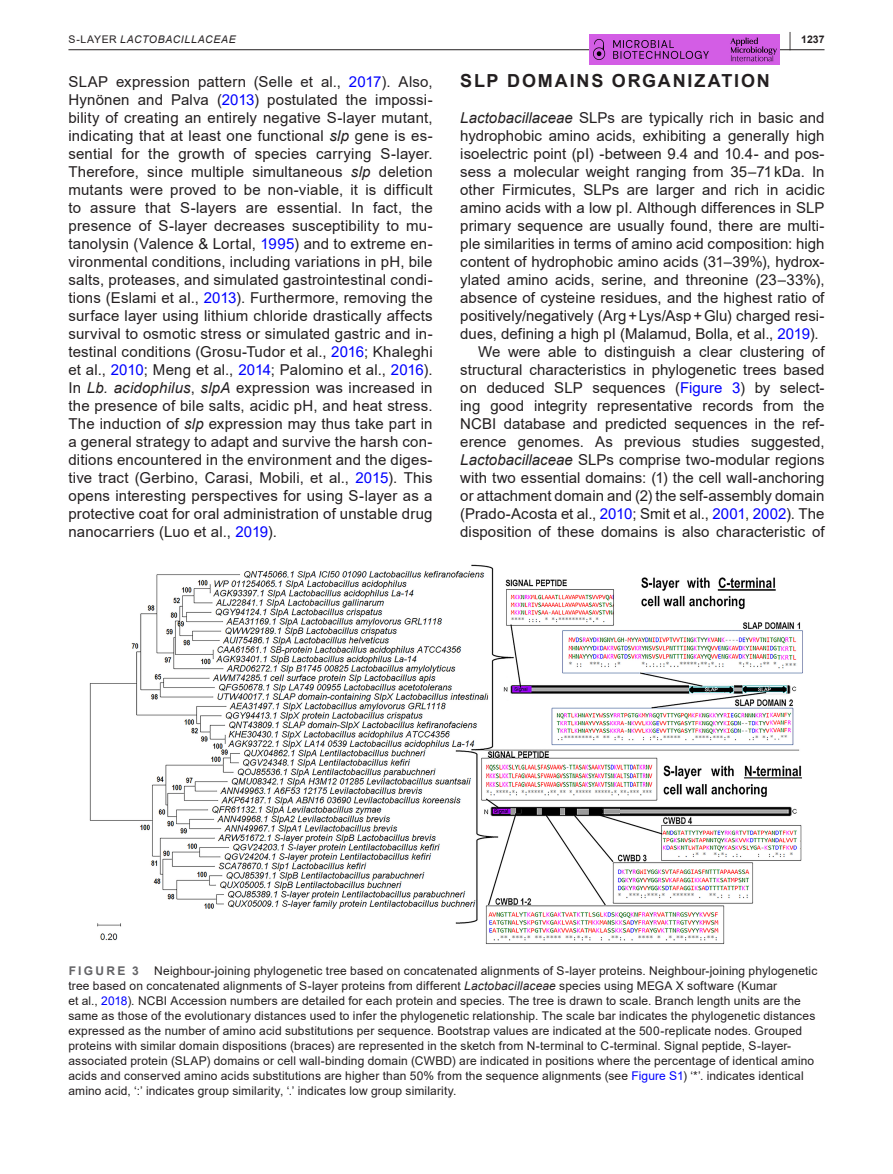
<style>
.page{position:relative;width:893px;height:1174px;background:#fff}
.page>*{position:absolute;margin:0;border:0;box-sizing:border-box;transform-origin:0 0}
.t1{font:700 19.5px "Arial";color:#231f20;scale:.38 1}
.t2{font:700 18px "Arial";letter-spacing:.1em;color:#231f20}
.t3{font:15px/18px "Arial";letter-spacing:.005em;color:#231f20;text-align:justify}
.t4{font:12px/15px "Arial";letter-spacing:.01em;color:#231f20}
.t5{font:700 12px "Arial";letter-spacing:.19em;color:#636366}
.t6{font:italic 10.5px "Arial";letter-spacing:.06em;color:#231f20}
.t7{font:700 10.5px "Arial";color:#231f20}
.s1{font-style:normal}
.s2{color:#00f}
.s3{font-style:italic}
</style>
<div class="page">
<hr style="left:68px;top:49px;width:756px;height:1px;background:#231f20">
<img style="left:589px;top:35px;width:190px;height:30px">
<img style="left:89px;top:565px;width:714px;height:379px">
<h1 class="t1" style="left:789px;top:25px;width:7px">|</h1>
<p class="t6" style="left:69px;top:32px;width:169px"><span class="s1">S-LAYER</span> LACTOBACILLACEAE</p>
<p class="t7" style="left:801px;top:32px;width:25px">1237</p>
<p class="t3" style="left:68px;top:73px;width:366px">SLAP expression pattern (Selle et al., <span class="s2">2017</span>). Also, Hynönen and Palva (<span class="s2">2013</span>) postulated the impossi&shy;bility of creating an entirely negative S-layer mutant, indicating that at least one functional <span class="s3">slp</span> gene is es&shy;sential for the growth of species carrying S-layer.<br>Therefore, since multiple simultaneous <span class="s3">slp</span> deletion mutants were proved to be non-viable, it is difficult to assure that S-layers are essential. In fact, the presence of S-layer decreases susceptibility to mu&shy;tanolysin (Valence &amp; Lortal, <span class="s2">1995</span>) and to extreme en&shy;vironmental conditions, including variations in pH, bile salts, proteases, and simulated gastrointestinal condi&shy;tions (Eslami et al., <span class="s2">2013</span>). Furthermore, removing the surface layer using lithium chloride drastically affects survival to osmotic stress or simulated gastric and in&shy;testinal conditions (Grosu-Tudor et al., <span class="s2">2016</span>; Khaleghi et al., <span class="s2">2010</span>; Meng et al., <span class="s2">2014</span>; Palomino et al., <span class="s2">2016</span>).<br>In <span class="s3">Lb. acidophilus</span>, <span class="s3">slpA</span> expression was increased in the presence of bile salts, acidic pH, and heat stress.<br>The induction of <span class="s3">slp</span> expression may thus take part in a general strategy to adapt and survive the harsh con&shy;ditions encountered in the environment and the diges&shy;tive tract (Gerbino, Carasi, Mobili, et al., <span class="s2">2015</span>). This opens interesting perspectives for using S-layer as a protective coat for oral administration of unstable drug nanocarriers (Luo et al., <span class="s2">2019</span>).</p>
<p class="t2" style="left:460px;top:68px;width:311px">SLP DOMAINS ORGANIZATION</p>
<p class="t3" style="left:460px;top:109px;width:366px"><span class="s3">Lactobacillaceae</span> SLPs are typically rich in basic and</p>
<p class="t3" style="left:460px;top:127px;width:366px">hydrophobic amino acids, exhibiting a generally high</p>
<p class="t3" style="left:460px;top:145px;width:366px">isoelectric point (pI) -between 9.4 and 10.4- and pos-</p>
<p class="t3" style="left:460px;top:163px;width:366px">sess a molecular weight ranging from 35–71kDa. In</p>
<p class="t3" style="left:460px;top:181px;width:366px">other Firmicutes, SLPs are larger and rich in acidic</p>
<p class="t3" style="left:460px;top:199px;width:366px">amino acids with a low pI. Although differences in SLP</p>
<p class="t3" style="left:460px;top:217px;width:366px">primary sequence are usually found, there are multi-</p>
<p class="t3" style="left:460px;top:235px;width:366px">ple similarities in terms of amino acid composition: high</p>
<p class="t3" style="left:460px;top:253px;width:366px">content of hydrophobic amino acids (31–39%), hydrox-</p>
<p class="t3" style="left:460px;top:271px;width:366px">ylated amino acids, serine, and threonine (23–33%),</p>
<p class="t3" style="left:460px;top:289px;width:366px">absence of cysteine residues, and the highest ratio of</p>
<p class="t3" style="left:460px;top:307px;width:366px">positively/negatively (Arg+Lys/Asp+Glu) charged resi-</p>
<p class="t3" style="left:460px;top:325px;width:360px">dues, defining a high pI (Malamud, Bolla, et al., <span class="s2">2019</span>).</p>
<p class="t3" style="left:478px;top:343px;width:348px">We were able to distinguish a clear clustering of</p>
<p class="t3" style="left:460px;top:361px;width:366px">structural characteristics in phylogenetic trees based</p>
<p class="t3" style="left:460px;top:379px;width:366px">on deduced SLP sequences (<span class="s2">Figure 3</span>) by select-</p>
<p class="t3" style="left:460px;top:397px;width:366px">ing good integrity representative records from the</p>
<p class="t3" style="left:460px;top:415px;width:366px">NCBI database and predicted sequences in the ref-</p>
<p class="t3" style="left:460px;top:433px;width:366px">erence genomes. As previous studies suggested,</p>
<p class="t3" style="left:460px;top:451px;width:366px"><span class="s3">Lactobacillaceae</span> SLPs comprise two-modular regions</p>
<p class="t3" style="left:460px;top:469px;width:366px">with two essential domains: (1) the cell wall-anchoring</p>
<p class="t3" style="left:460px;top:487px;width:366px">or attachment domain and (2) the self-assembly domain</p>
<p class="t3" style="left:460px;top:505px;width:366px">(Prado-Acosta et al., <span class="s2">2010</span>; Smit et al., <span class="s2">2001</span>, <span class="s2">2002</span>). The</p>
<p class="t3" style="left:460px;top:523px;width:366px">disposition of these domains is also characteristic of</p>
<p class="t4" style="left:68px;top:963px;width:750px;text-indent:86px">Neighbour-joining phylogenetic tree based on concatenated alignments of S-layer proteins. Neighbour-joining phylogenetic tree based on concatenated alignments of S-layer proteins from different <span class="s3">Lactobacillaceae</span> species using MEGA X software (Kumar<br>et al., <span class="s2">2018</span>). NCBI Accession numbers are detailed for each protein and species. The tree is drawn to scale. Branch length units are the same as those of the evolutionary distances used to infer the phylogenetic relationship. The scale bar indicates the phylogenetic distances expressed as the number of amino acid substitutions per sequence. Bootstrap values are indicated at the 500-replicate nodes. Grouped proteins with similar domain dispositions (braces) are represented in the sketch from N-terminal to C-terminal. Signal peptide, S-layer&shy;associated protein (SLAP) domains or cell wall-binding domain (CWBD) are indicated in positions where the percentage of identical amino acids and conserved amino acids substitutions are higher than 50% from the sequence alignments (see <span class="s2">Figure S1</span>) ‘*’. indicates identical amino acid, ‘:’ indicates group similarity, ‘.’ indicates low group similarity.</p>
<p class="t5" style="left:69px;top:962px;width:72px">FIGURE 3</p>
</div>
